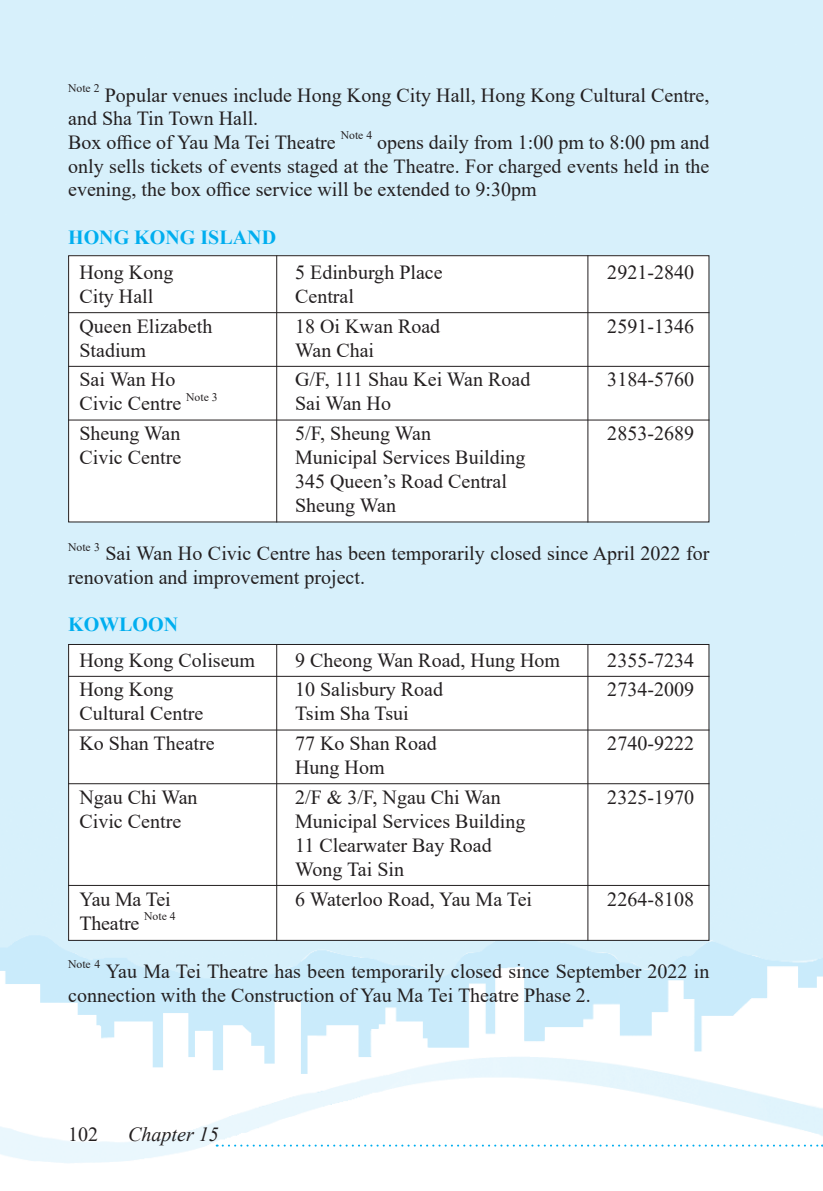
<style>
.page{position:relative;width:823px;height:1191px;background:#fff}
.page>*{position:absolute;margin:0;border:0;box-sizing:border-box;transform-origin:0 0}
.t1{font:20px/23.6px "Times New Roman";color:#231f20}
.t2{font:700 20px "Times New Roman";color:#00aeef}
.t3{font:italic 20px "Times New Roman";color:#231f20}
.t4{font:11.6px "Times New Roman";color:#231f20}
</style>
<div class="page">
<img style="left:0;top:0;width:822px;height:1163px">
<svg style="left:216px;top:1144px;width:606px;height:2px"></svg>
<div style="left:69px;top:644px;width:639px;height:296px;background:#fff"></div>
<hr style="left:276px;top:644px;width:1px;height:297px;background:#231f20">
<hr style="left:587px;top:644px;width:1px;height:297px;background:#231f20">
<div style="left:69px;top:256px;width:639px;height:266px;background:#fff"></div>
<div style="left:68px;top:255px;width:641px;height:267px;border:1px solid #231f20"></div>
<hr style="left:276px;top:255px;width:1px;height:267px;background:#231f20">
<hr style="left:587px;top:255px;width:1px;height:267px;background:#231f20">
<hr style="left:68px;top:312px;width:641px;height:1px;background:#231f20">
<hr style="left:68px;top:366px;width:641px;height:1px;background:#231f20">
<hr style="left:68px;top:419px;width:641px;height:1px;background:#231f20">
<hr style="left:68px;top:676px;width:641px;height:1px;background:#231f20">
<hr style="left:68px;top:729px;width:641px;height:1px;background:#231f20">
<hr style="left:68px;top:783px;width:641px;height:1px;background:#231f20">
<hr style="left:68px;top:885px;width:641px;height:1px;background:#231f20">
<p class="t4" style="left:68px;top:80px;width:33px">Note 2</p>
<p class="t1" style="left:68px;top:83px;width:642px;text-indent:37px">Popular venues include Hong Kong City Hall, Hong Kong Cultural Centre, and Sha Tin Town Hall.</p>
<p class="t1" style="left:68px;top:130px;width:269px">Box office of Yau Ma Tei Theatre</p>
<p class="t4" style="left:340px;top:127px;width:33px">Note 4</p>
<p class="t1" style="left:68px;top:130px;width:642px;text-align:justify;text-indent:309px">opens daily from 1:00 pm to 8:00 pm and only sells tickets of events staged at the Theatre. For charged events held in the evening, the box office service will be extended to 9:30pm</p>
<p class="t2" style="left:68px;top:223px;width:209px">HONG KONG ISLAND</p>
<p class="t1" style="left:79px;top:260px;width:95px">Hong Kong</p>
<p class="t1" style="left:295px;top:260px;width:149px">5 Edinburgh Place</p>
<p class="t1" style="left:607px;top:260px;width:88px">2921-2840</p>
<p class="t1" style="left:79px;top:284px;width:75px">City Hall</p>
<p class="t1" style="left:295px;top:284px;width:60px">Central</p>
<p class="t1" style="left:79px;top:314px;width:134px">Queen Elizabeth</p>
<p class="t1" style="left:295px;top:314px;width:146px">18 Oi Kwan Road</p>
<p class="t1" style="left:607px;top:314px;width:88px">2591-1346</p>
<p class="t1" style="left:79px;top:338px;width:68px">Stadium</p>
<p class="t1" style="left:295px;top:338px;width:80px">Wan Chai</p>
<p class="t1" style="left:79px;top:367px;width:97px">Sai Wan Ho</p>
<p class="t1" style="left:295px;top:367px;width:236px">G/F, 111 Shau Kei Wan Road</p>
<p class="t1" style="left:607px;top:367px;width:88px">3184-5760</p>
<p class="t1" style="left:79px;top:391px;width:103px">Civic Centre</p>
<p class="t4" style="left:186px;top:389px;width:33px">Note 3</p>
<p class="t1" style="left:295px;top:391px;width:97px">Sai Wan Ho</p>
<p class="t1" style="left:79px;top:421px;width:102px">Sheung Wan</p>
<p class="t1" style="left:295px;top:421px;width:137px">5/F, Sheung Wan</p>
<p class="t1" style="left:607px;top:421px;width:88px">2853-2689</p>
<p class="t1" style="left:79px;top:445px;width:103px">Civic Centre</p>
<p class="t1" style="left:295px;top:445px;width:231px">Municipal Services Building</p>
<p class="t1" style="left:295px;top:469px;width:213px">345 Queen’s Road Central</p>
<p class="t1" style="left:295px;top:493px;width:102px">Sheung Wan</p>
<p class="t4" style="left:68px;top:539px;width:33px">Note 3</p>
<p class="t1" style="left:68px;top:541px;width:642px;text-indent:37px">Sai Wan Ho Civic Centre has been temporarily closed since April 2022 for renovation and improvement project.</p>
<p class="t2" style="left:68px;top:610px;width:112px">KOWLOON</p>
<p class="t1" style="left:79px;top:647px;width:177px">Hong Kong Coliseum</p>
<p class="t1" style="left:295px;top:647px;width:266px">9 Cheong Wan Road, Hung Hom</p>
<p class="t1" style="left:607px;top:647px;width:88px">2355-7234</p>
<p class="t1" style="left:79px;top:677px;width:95px">Hong Kong</p>
<p class="t1" style="left:295px;top:677px;width:149px">10 Salisbury Road</p>
<p class="t1" style="left:607px;top:677px;width:88px">2734-2009</p>
<p class="t1" style="left:79px;top:701px;width:125px">Cultural Centre</p>
<p class="t1" style="left:295px;top:701px;width:115px">Tsim Sha Tsui</p>
<p class="t1" style="left:79px;top:731px;width:137px">Ko Shan Theatre</p>
<p class="t1" style="left:295px;top:731px;width:143px">77 Ko Shan Road</p>
<p class="t1" style="left:607px;top:731px;width:88px">2740-9222</p>
<p class="t1" style="left:295px;top:755px;width:91px">Hung Hom</p>
<p class="t1" style="left:79px;top:784px;width:120px">Ngau Chi Wan</p>
<p class="t1" style="left:295px;top:784px;width:207px">2/F &amp; 3/F, Ngau Chi Wan</p>
<p class="t1" style="left:607px;top:784px;width:88px">2325-1970</p>
<p class="t1" style="left:79px;top:808px;width:103px">Civic Centre</p>
<p class="t1" style="left:295px;top:808px;width:231px">Municipal Services Building</p>
<p class="t1" style="left:295px;top:832px;width:198px">11 Clearwater Bay Road</p>
<p class="t1" style="left:295px;top:856px;width:110px">Wong Tai Sin</p>
<p class="t1" style="left:79px;top:886px;width:93px">Yau Ma Tei</p>
<p class="t1" style="left:295px;top:886px;width:238px">6 Waterloo Road, Yau Ma Tei</p>
<p class="t1" style="left:607px;top:886px;width:88px">2264-8108</p>
<p class="t1" style="left:79px;top:910px;width:61px">Theatre</p>
<p class="t4" style="left:144px;top:908px;width:33px">Note 4</p>
<p class="t4" style="left:68px;top:956px;width:34px">Note 4</p>
<p class="t1" style="left:68px;top:958px;width:642px;text-indent:38px">Yau Ma Tei Theatre has been temporarily closed since September 2022 in connection with the Construction of Yau Ma Tei Theatre Phase 2.</p>
<p class="t1" style="left:68px;top:1122px;width:31px">102</p>
<p class="t3" style="left:128px;top:1120px;width:92px">Chapter 15</p>
</div>
